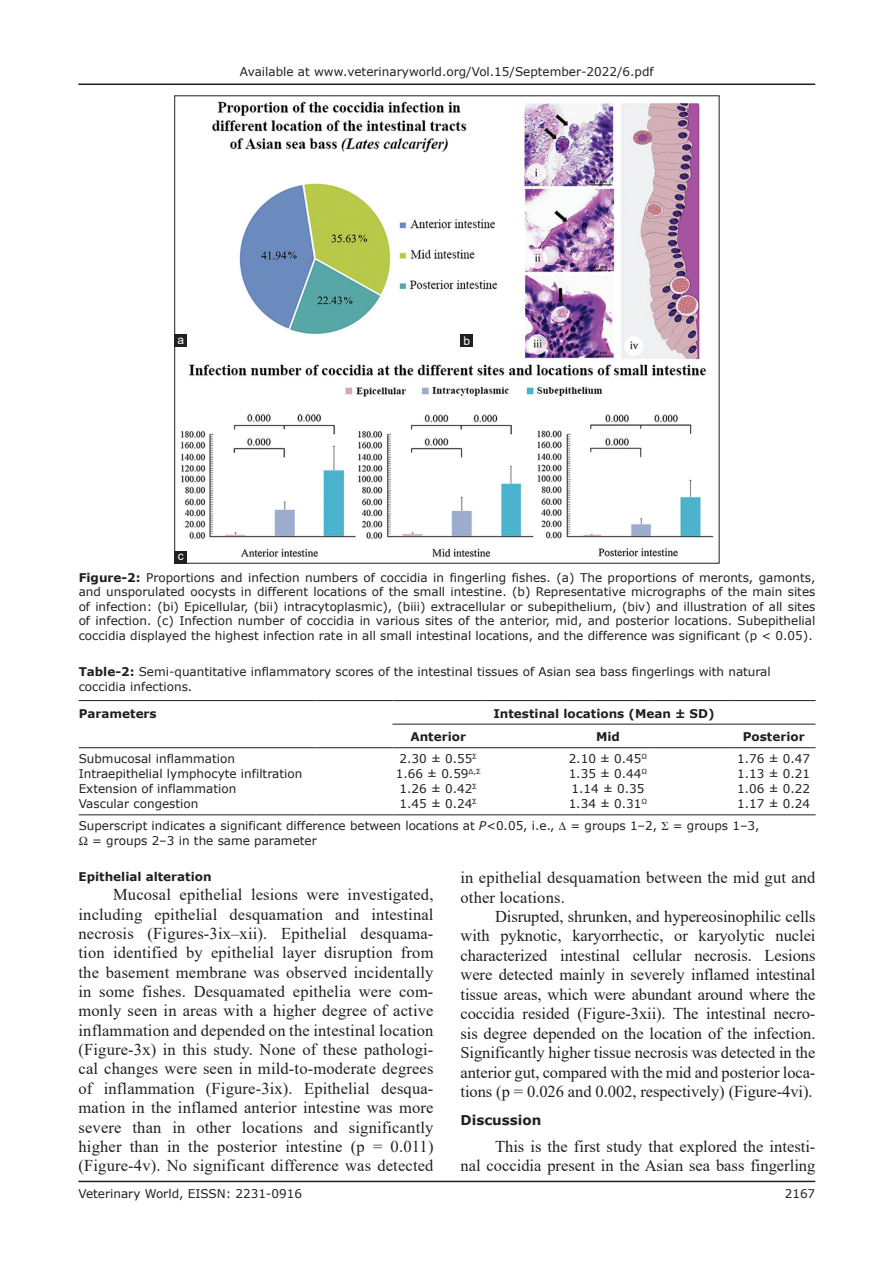
<style>
.page{position:relative;width:894px;height:1263px;background:#fff}
.page>*{position:absolute;margin:0;border:0;box-sizing:border-box;transform-origin:0 0}
.TX{font:16.5px/19.4px "Times New Roman";color:#231f20;text-align:justify}
.t1{font:700 13.5px "Verdana";color:#231f20}
.FGC{font:12px/14.5px "Verdana";color:#231f20;text-align:justify}
.TB{font:12px "Verdana";color:#231f20}
.TFN{font:12px "Verdana";color:#231f20}
.TT{font:12px/14.5px "Verdana";color:#231f20}
.TCH{font:700 12px "Verdana";color:#231f20}
.TBL{font:12px "Verdana";color:#231f20}
.LABEL{font:12px "Arial";color:#fff}
.s1{font-weight:700}
.s2{font-style:italic}
</style>
<div class="page">
<hr style="left:78px;top:1180px;width:737px;height:2px;background:#231f20">
<hr style="left:78px;top:83px;width:737px;height:2px;background:#231f20">
<hr style="left:79px;top:814px;width:236px;height:1px;background:#231f20">
<hr style="left:315px;top:814px;width:77px;height:1px;background:#231f20">
<hr style="left:392px;top:814px;width:92px;height:1px;background:#231f20">
<hr style="left:484px;top:814px;width:77px;height:1px;background:#231f20">
<hr style="left:561px;top:814px;width:93px;height:1px;background:#231f20">
<hr style="left:654px;top:814px;width:77px;height:1px;background:#231f20">
<hr style="left:731px;top:814px;width:84px;height:1px;background:#231f20">
<hr style="left:79px;top:700px;width:236px;height:1px;background:#231f20">
<hr style="left:315px;top:700px;width:77px;height:1px;background:#231f20">
<hr style="left:392px;top:700px;width:92px;height:1px;background:#231f20">
<hr style="left:484px;top:700px;width:77px;height:1px;background:#231f20">
<hr style="left:561px;top:700px;width:93px;height:1px;background:#231f20">
<hr style="left:654px;top:700px;width:77px;height:1px;background:#231f20">
<hr style="left:731px;top:700px;width:84px;height:1px;background:#231f20">
<hr style="left:79px;top:747px;width:236px;height:1px;background:#231f20">
<hr style="left:315px;top:747px;width:77px;height:1px;background:#231f20">
<hr style="left:392px;top:747px;width:92px;height:1px;background:#231f20">
<hr style="left:484px;top:747px;width:77px;height:1px;background:#231f20">
<hr style="left:561px;top:747px;width:93px;height:1px;background:#231f20">
<hr style="left:654px;top:747px;width:77px;height:1px;background:#231f20">
<hr style="left:731px;top:747px;width:84px;height:1px;background:#231f20">
<hr style="left:392px;top:724px;width:92px;height:1px;background:#231f20">
<hr style="left:484px;top:724px;width:77px;height:1px;background:#231f20">
<hr style="left:561px;top:724px;width:93px;height:1px;background:#231f20">
<hr style="left:654px;top:724px;width:77px;height:1px;background:#231f20">
<hr style="left:731px;top:724px;width:84px;height:1px;background:#231f20">
<img style="left:181px;top:101px;width:533px;height:457px">
<div style="left:174px;top:334px;width:13px;height:13px;background:#231f20"></div>
<div style="left:460px;top:334px;width:13px;height:13px;background:#231f20"></div>
<div style="left:174px;top:550px;width:13px;height:13px;background:#231f20"></div>
<p class="FGC" style="left:240px;top:64px;width:415px">Available at www.veterinaryworld.org/Vol.15/September-2022/6.pdf</p>
<p class="LABEL" style="left:177px;top:331px;width:8px">a</p>
<p class="LABEL" style="left:463px;top:333px;width:8px">b</p>
<p class="LABEL" style="left:178px;top:548px;width:7px">c</p>
<p class="FGC" style="left:79px;top:570px;width:738px"><span class="s1">Figure-2:</span> Proportions and infection numbers of coccidia in fingerling fishes. (a) The proportions of meronts, gamonts, and unsporulated oocysts in different locations of the small intestine. (b) Representative micrographs of the main sites of infection: (bi) Epicellular, (bii) intracytoplasmic), (biii) extracellular or subepithelium, (biv) and illustration of all sites of infection. (c) Infection number of coccidia in various sites of the anterior, mid, and posterior locations. Subepithelial coccidia displayed the highest infection rate in all small intestinal locations, and the difference was significant (p &lt; 0.05).</p>
<p class="TT" style="left:79px;top:664px;width:693px"><span class="s1">Table-2:</span> Semi‑quantitative inflammatory scores of the intestinal tissues of Asian sea bass fingerlings with natural coccidia infections.</p>
<p class="TCH" style="left:79px;top:704px;width:79px">Parameters</p>
<p class="TCH" style="left:493px;top:704px;width:223px">Intestinal locations (Mean ± SD)</p>
<p class="TCH" style="left:410px;top:728px;width:57px">Anterior</p>
<p class="TCH" style="left:595px;top:728px;width:25px">Mid</p>
<p class="TCH" style="left:742px;top:728px;width:63px">Posterior</p>
<p class="TB" style="left:79px;top:750px;width:158px">Submucosal inflammation</p>
<p class="TB" style="left:399px;top:750px;width:79px">2.30 ± 0.55<sup>Σ</sup></p>
<p class="TB" style="left:568px;top:750px;width:80px">2.10 ± 0.45<sup>Ω</sup></p>
<p class="TB" style="left:737px;top:750px;width:74px">1.76 ± 0.47</p>
<p class="TB" style="left:79px;top:765px;width:225px">Intraepithelial lymphocyte infiltration</p>
<p class="TB" style="left:395px;top:765px;width:86px">1.66 ± 0.59<sup>Δ,Σ</sup></p>
<p class="TB" style="left:568px;top:765px;width:80px">1.35 ± 0.44<sup>Ω</sup></p>
<p class="TB" style="left:737px;top:765px;width:74px">1.13 ± 0.21</p>
<p class="TB" style="left:79px;top:780px;width:159px">Extension of inflammation</p>
<p class="TB" style="left:399px;top:780px;width:79px">1.26 ± 0.42<sup>Σ</sup></p>
<p class="TB" style="left:571px;top:780px;width:74px">1.14 ± 0.35</p>
<p class="TB" style="left:737px;top:780px;width:74px">1.06 ± 0.22</p>
<p class="TBL" style="left:79px;top:796px;width:121px">Vascular congestion</p>
<p class="TBL" style="left:399px;top:796px;width:79px">1.45 ± 0.24<sup>Σ</sup></p>
<p class="TBL" style="left:568px;top:796px;width:80px">1.34 ± 0.31<sup>Ω</sup></p>
<p class="TBL" style="left:737px;top:796px;width:74px">1.17 ± 0.24</p>
<p class="TFN" style="left:79px;top:817px;width:477px">Superscript indicates a significant difference between locations at <span class="s2">P&lt;</span>0.05, i.e.,</p>
<p class="TFN" style="left:570px;top:817px;width:88px">= groups 1–2,</p>
<p class="TFN" style="left:672px;top:817px;width:88px">= groups 1–3,</p>
<p class="TFN" style="left:92px;top:832px;width:226px">= groups 2–3 in the same parameter</p>
<h2 class="TCH" style="left:78px;top:868px;width:135px">Epithelial alteration</h2>
<p class="TX" style="left:78px;top:884px;width:356px;text-indent:34px">Mucosal epithelial lesions were investigated, including epithelial desquamation and intestinal necrosis (Figures-3ix–xii). Epithelial desquama&shy;tion identified by epithelial layer disruption from the basement membrane was observed incidentally in some fishes. Desquamated epithelia were com&shy;monly seen in areas with a higher degree of active inflammation and depended on the intestinal location (Figure-3x) in this study. None of these pathologi&shy;cal changes were seen in mild-to-moderate degrees of inflammation (Figure-3ix). Epithelial desqua&shy;mation in the inflamed anterior intestine was more severe than in other locations and significantly higher than in the posterior intestine (p = 0.011) (Figure-4v). No significant difference was detected</p>
<p class="TX" style="left:460px;top:867px;width:356px">in epithelial desquamation between the mid gut and other locations.</p>
<p class="TX" style="left:460px;top:906px;width:356px;text-indent:34px">Disrupted, shrunken, and hypereosinophilic cells with pyknotic, karyorrhectic, or karyolytic nuclei characterized intestinal cellular necrosis. Lesions were detected mainly in severely inflamed intestinal tissue areas, which were abundant around where the coccidia resided (Figure-3xii). The intestinal necro&shy;sis degree depended on the location of the infection.<br>Significantly higher tissue necrosis was detected in the anterior gut, compared with the mid and posterior loca&shy;tions (p = 0.026 and 0.002, respectively) (Figure-4vi).</p>
<h1 class="t1" style="left:460px;top:1110px;width:82px">Discussion</h1>
<p class="TX" style="left:460px;top:1136px;width:356px;text-align:right">This is the first study that explored the intesti-<br>nal coccidia present in the Asian sea bass fingerling</p>
<p class="FGC" style="left:78px;top:1186px;width:225px">Veterinary World, EISSN: 2231-0916</p>
<p class="FGC" style="left:784px;top:1186px;width:32px">2167</p>
</div>
